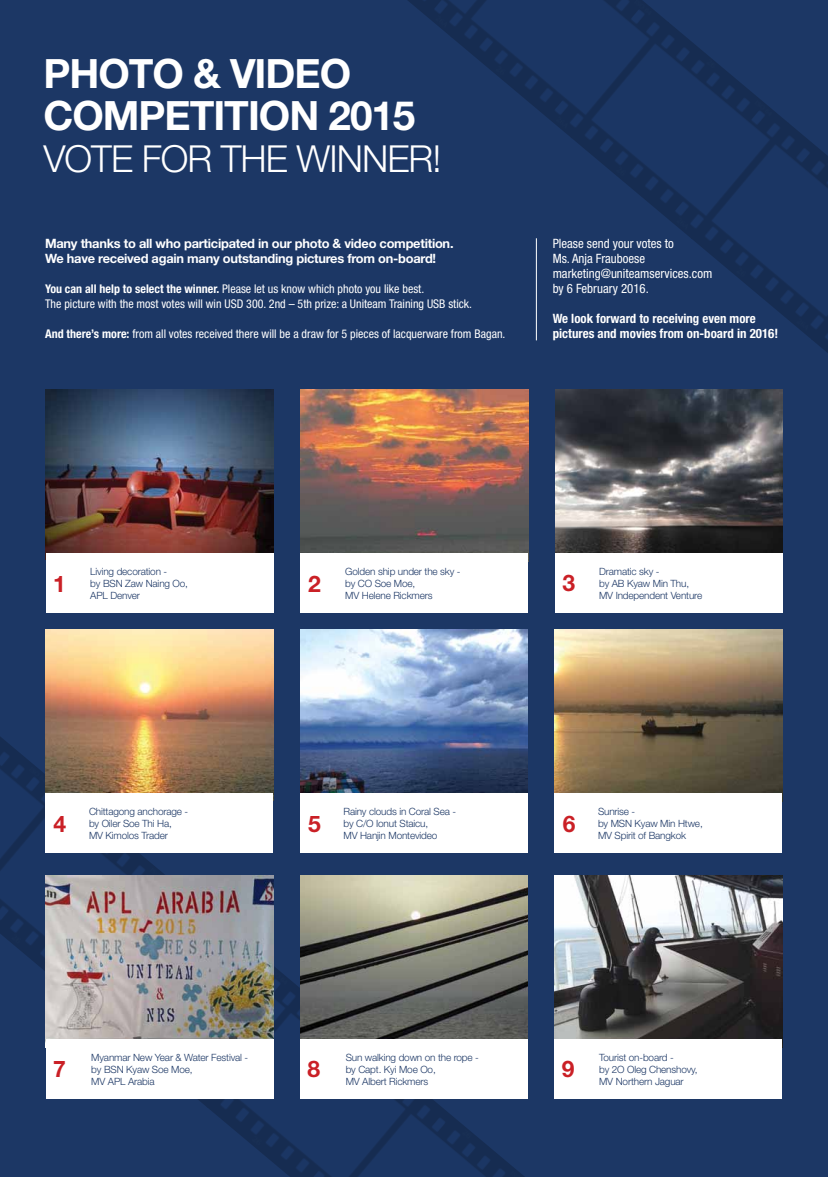
<style>
.page{position:relative;width:828px;height:1177px;background:#fff}
.page>*{position:absolute;margin:0;border:0;box-sizing:border-box;transform-origin:0 0}
.t1{font:700 40.4px/41.7px "Helvetica Neue LT Std";letter-spacing:-.025em;color:#fff}
.t2{font:300 37.3px "Helvetica Neue LT Std";letter-spacing:-.025em;color:#fff}
.t3{font:700 22.8px "Helvetica Neue LT Std";color:#ca2026}
.t4{font:700 12.9px/15px "Helvetica Neue LT Std";letter-spacing:-.02em;color:#fff}
.t5{font:condensed 12.9px/15px "Helvetica Neue LT Std";color:#fff}
.t6{font:700 condensed 12.9px/15px "Helvetica Neue LT Std";color:#fff}
.t7{font:condensed 12px/15px "Helvetica Neue LT Std";color:#fff}
.t8{font:300 10px/12px "Helvetica Neue LT Std";letter-spacing:-.015em;color:#1c3765}
.s1{font-weight:700}
</style>
<div class="page">
<div style="left:0;top:0;width:828px;height:1176px;background:#1c3765"></div>
<svg style="left:694px;top:125px;width:134px;height:228px"></svg>
<svg style="left:573px;top:24px;width:217px;height:216px"></svg>
<svg style="left:408px;top:0;width:262px;height:139px"></svg>
<svg style="left:426px;top:1098px;width:102px;height:78px"></svg>
<svg style="left:209px;top:1098px;width:217px;height:78px"></svg>
<svg style="left:85px;top:889px;width:221px;height:219px"></svg>
<svg style="left:0;top:853px;width:165px;height:154px"></svg>
<svg style="left:0;top:687px;width:65px;height:220px"></svg>
<hr style="left:536px;top:238px;width:1px;height:102px;background:#fff">
<img style="left:46px;top:389px;width:227px;height:164px">
<div style="left:46px;top:553px;width:227px;height:59px;background:#fff"></div>
<img style="left:46px;top:875px;width:227px;height:164px">
<div style="left:46px;top:1039px;width:227px;height:59px;background:#fff"></div>
<img style="left:300px;top:875px;width:228px;height:164px">
<div style="left:300px;top:1039px;width:228px;height:59px;background:#fff"></div>
<img style="left:300px;top:630px;width:228px;height:163px">
<div style="left:300px;top:793px;width:228px;height:60px;background:#fff"></div>
<img style="left:46px;top:630px;width:227px;height:163px">
<div style="left:46px;top:793px;width:227px;height:60px;background:#fff"></div>
<img style="left:554px;top:630px;width:228px;height:163px">
<div style="left:554px;top:793px;width:228px;height:60px;background:#fff"></div>
<img style="left:555px;top:389px;width:228px;height:164px">
<div style="left:555px;top:553px;width:228px;height:59px;background:#fff"></div>
<img style="left:554px;top:875px;width:228px;height:164px">
<div style="left:554px;top:1039px;width:228px;height:59px;background:#fff"></div>
<img style="left:301px;top:389px;width:227px;height:164px">
<div style="left:301px;top:553px;width:227px;height:59px;background:#fff"></div>
<h1 class="t1" style="left:43px;top:52px;width:373px">PHOTO &amp; VIDEO<br>COMPETITION 2015</h1>
<h2 class="t2" style="left:43px;top:136px;width:399px">VOTE FOR THE WINNER!</h2>
<p class="t4" style="left:45px;top:236px;width:410px">Many thanks to all who participated in our photo &amp; video competition.<br>We have received again many outstanding pictures from on-board!</p>
<p class="t7" style="left:45px;top:281px;width:428px"><span class="s1">You can all help to select the winner.</span> Please let us know which photo you like best.<br>The picture with the most votes will win USD 300. 2nd – 5th prize: a Uniteam Training USB stick.</p>
<p class="t7" style="left:45px;top:326px;width:462px"><span class="s1">And there’s more:</span> from all votes received there will be a draw for 5 pieces of lacquerware from Bagan.</p>
<p class="t5" style="left:553px;top:236px;width:161px">Please send your votes to<br>Ms. Anja Frauboese marketing@uniteamservices.com by 6 February 2016.</p>
<p class="t6" style="left:553px;top:311px;width:227px">We look forward to receiving even more pictures and movies from on-board in 2016!</p>
<h3 class="t3" style="left:53px;top:569px;width:14px">1</h3>
<p class="t8" style="left:90px;top:565px;width:99px">Living decoration -<br>by BSN Zaw Naing Oo,<br>APL Denver</p>
<h3 class="t3" style="left:308px;top:569px;width:14px">2</h3>
<p class="t8" style="left:345px;top:565px;width:117px">Golden ship under the sky - by CO Soe Moe,<br>MV Helene Rickmers</p>
<h3 class="t3" style="left:562px;top:569px;width:14px">3</h3>
<p class="t8" style="left:599px;top:565px;width:105px">Dramatic sky -<br>by AB Kyaw Min Thu,<br>MV Independent Venture</p>
<h3 class="t3" style="left:54px;top:809px;width:14px">4</h3>
<p class="t8" style="left:598px;top:805px;width:106px">Sunrise -<br>by MSN Kyaw Min Htwe,<br>MV Spirit of Bangkok</p>
<p class="t8" style="left:89px;top:805px;width:101px">Chittagong anchorage - by Oiler Soe Thi Ha,<br>MV Kimolos Trader</p>
<p class="t8" style="left:343px;top:805px;width:114px">Rainy clouds in Coral Sea - by C/O Ionut Staicu,<br>MV Hanjin Montevideo</p>
<h3 class="t3" style="left:562px;top:809px;width:14px">6</h3>
<h3 class="t3" style="left:308px;top:809px;width:14px">5</h3>
<h3 class="t3" style="left:53px;top:1055px;width:14px">7</h3>
<p class="t8" style="left:346px;top:1050px;width:135px">Sun walking down on the rope - by Capt. Kyi Moe Oo,<br>MV Albert Rickmers</p>
<p class="t8" style="left:91px;top:1050px;width:158px">Myanmar New Year &amp; Water Festival - by BSN Kyaw Soe Moe,<br>MV APL Arabia</p>
<h3 class="t3" style="left:307px;top:1055px;width:14px">8</h3>
<h3 class="t3" style="left:562px;top:1055px;width:14px">9</h3>
<p class="t8" style="left:599px;top:1050px;width:100px">Tourist on-board -<br>by 2O Oleg Chenshovy,<br>MV Northern Jaguar</p>
</div>
